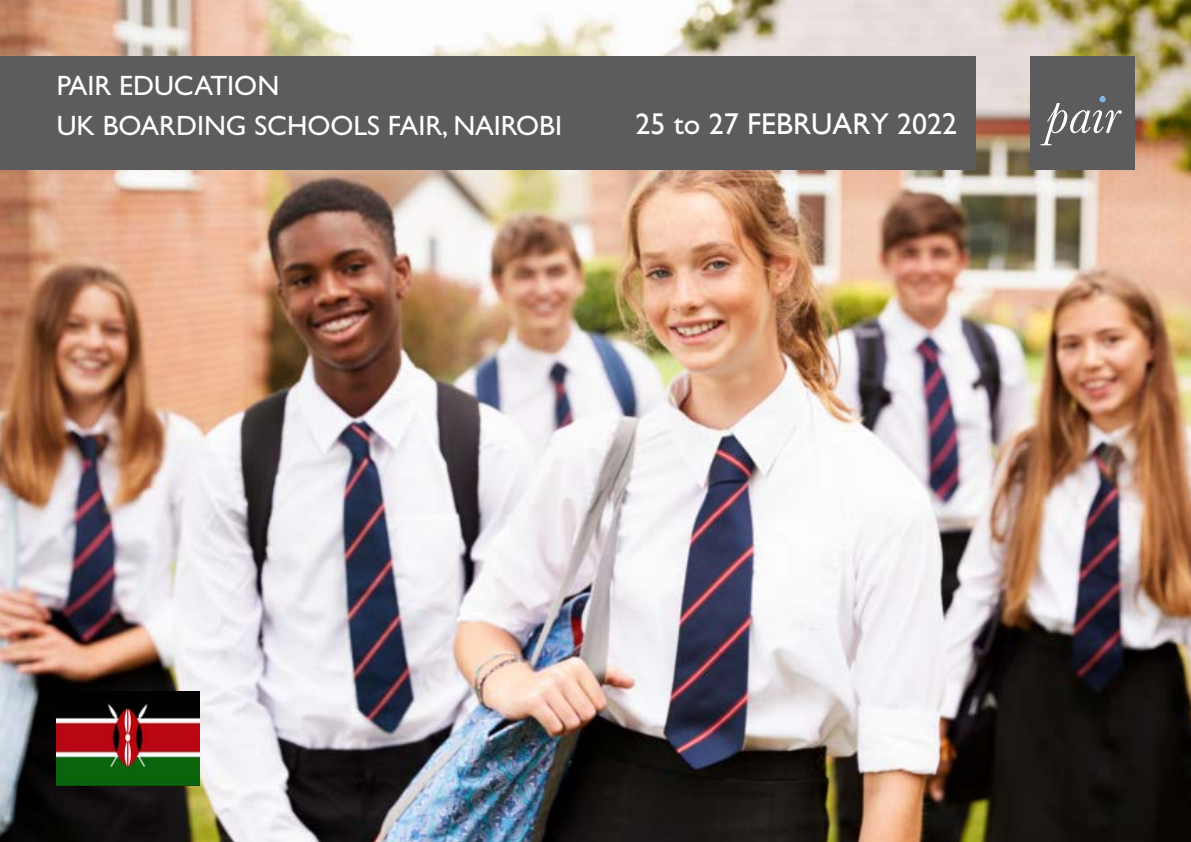
<style>
.page{position:relative;width:1191px;height:842px;background:#fff}
.page>*{position:absolute;margin:0;border:0;box-sizing:border-box;transform-origin:0 0}
.t1{font:italic 54px "Baskerville";color:#fff}
.t2{font:30px "Gill Sans";color:#fff}
.t3{font:28px/40px "Gill Sans";color:#fff}
</style>
<div class="page">
<img style="left:0;top:0;width:1191px;height:842px">
<div style="left:1030px;top:57px;width:104px;height:113px;background:#5c5c5f"></div>
<div style="left:0;top:57px;width:975px;height:113px;background:#5c5c5f"></div>
<svg style="left:1099px;top:96px;width:6px;height:6px"></svg>
<img style="left:57px;top:691px;width:142px;height:94px">
<p class="t3" style="left:57px;top:66px;width:507px">PAIR EDUCATION<br>UK BOARDING SCHOOLS FAIR, NAIROBI</p>
<p class="t2" style="left:635px;top:106px;width:323px">25 to 27 FEBRUARY 2022</p>
<h1 class="t1" style="left:1046px;top:82px;width:75px">pair</h1>
</div>
